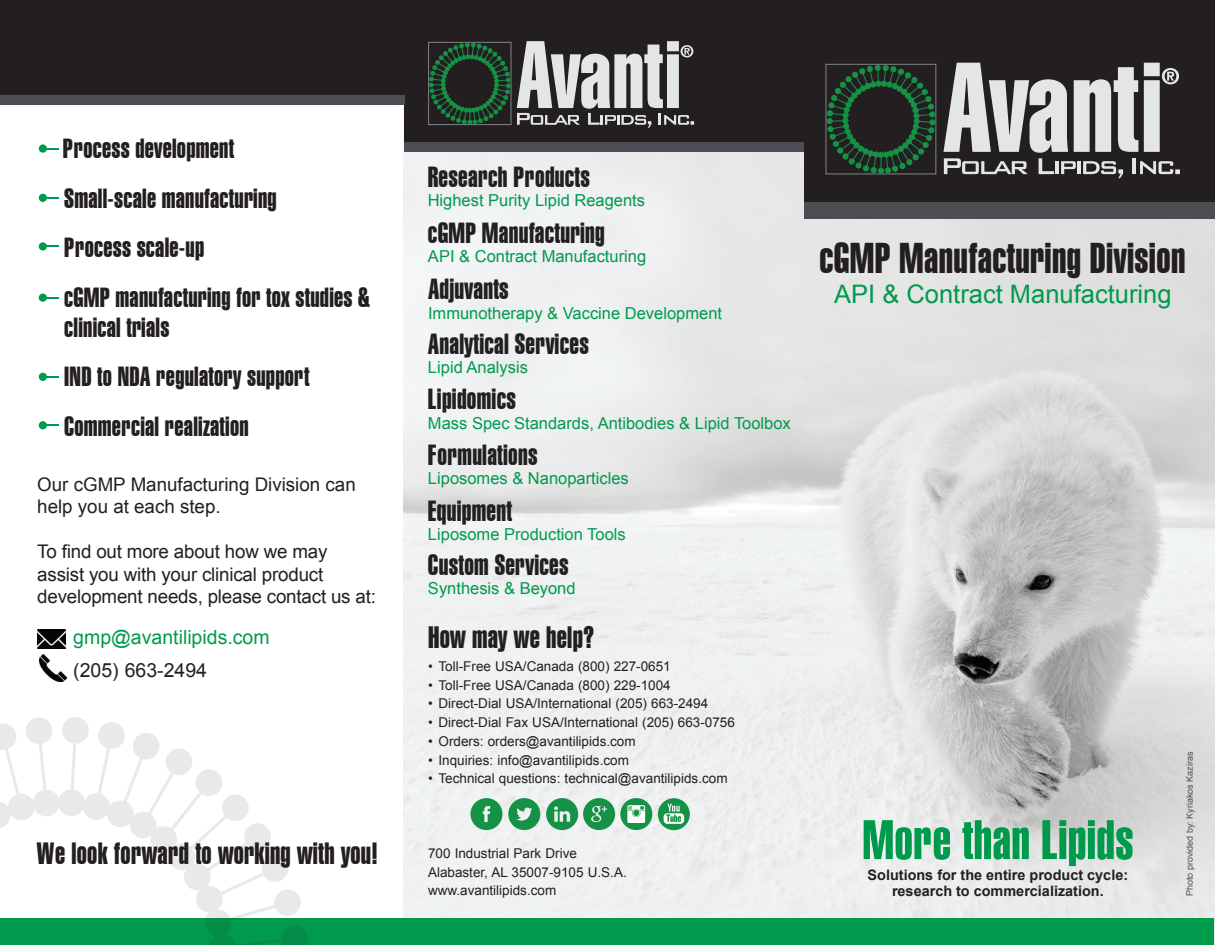
<style>
.page{position:relative;width:1215px;height:945px;background:#fff}
.page>*{position:absolute;margin:0;border:0;box-sizing:border-box;transform-origin:0 0}
.t1{font:54px "Swiss 911 BT Extra Compressed";letter-spacing:.01em;color:#009a4d}
.t2{font:42px "Swiss 911 BT Extra Compressed";letter-spacing:.01em;color:#231f20}
.t3{font:30.15px "Swiss 911 BT Extra Compressed";letter-spacing:.01em;color:#231f20}
.t4{font:30px "Swiss 911 BT Extra Compressed";letter-spacing:.01em;color:#231f20}
.t5{font:28.35px "Swiss 911 BT Extra Compressed";letter-spacing:.01em;color:#231f20}
.t6{font:27px/30px "Swiss 911 BT Extra Compressed";letter-spacing:.01em;color:#231f20}
.t7{font:25.5px "Arial";color:#009a4d}
.t8{font:19.5px "Arial";color:#009a4d}
.t9{font:19.5px "Arial";color:#231f20}
.t10{font:18.75px/22.5px "Arial";letter-spacing:-.01em;color:#231f20}
.t11{font:16.5px "Arial";color:#009a4d}
.t12{font:700 14.4px/15.6px "Arial";color:#231f20;text-align:center}
.t13{font:13.5px "Arial";color:#231f20}
.t14{font:9px "Arial";color:#4d4e53}
</style>
<div class="page">
<img style="left:404px;top:151px;width:811px;height:794px">
<div style="left:804px;top:0;width:411px;height:202px;background:#231f20"></div>
<div style="left:804px;top:202px;width:411px;height:17px;background:#4d4e53"></div>
<div style="left:825px;top:64px;width:111px;height:110px;border:1px solid #808285"></div>
<svg style="left:827px;top:65px;width:108px;height:109px"></svg>
<svg style="left:943px;top:63px;width:237px;height:115px"></svg>
<div style="left:404px;top:0;width:400px;height:142px;background:#231f20"></div>
<div style="left:404px;top:142px;width:400px;height:9px;background:#4d4e53"></div>
<div style="left:428px;top:42px;width:83px;height:83px;border:1px solid #808285"></div>
<svg style="left:429px;top:43px;width:82px;height:81px"></svg>
<svg style="left:517px;top:41px;width:177px;height:87px"></svg>
<div style="left:0;top:918px;width:1214px;height:27px;background:#009a4d"></div>
<svg style="left:47px;top:148px;width:12px;height:1px"></svg>
<div style="left:39px;top:144px;width:8px;height:9px;background:#009a4d;border-radius:50%"></div>
<svg style="left:47px;top:197px;width:12px;height:1px"></svg>
<div style="left:39px;top:194px;width:8px;height:8px;background:#009a4d;border-radius:50%"></div>
<svg style="left:47px;top:246px;width:12px;height:1px"></svg>
<div style="left:39px;top:242px;width:8px;height:9px;background:#009a4d;border-radius:50%"></div>
<svg style="left:47px;top:297px;width:12px;height:1px"></svg>
<div style="left:39px;top:294px;width:8px;height:8px;background:#009a4d;border-radius:50%"></div>
<svg style="left:47px;top:376px;width:12px;height:1px"></svg>
<div style="left:39px;top:373px;width:8px;height:8px;background:#009a4d;border-radius:50%"></div>
<svg style="left:47px;top:425px;width:12px;height:1px"></svg>
<div style="left:39px;top:421px;width:8px;height:8px;background:#009a4d;border-radius:50%"></div>
<div style="left:59px;top:791px;width:25px;height:24px;background:#e9e9e9;border-radius:50%"></div>
<div style="left:58px;top:789px;width:27px;height:27px;border:3px solid #231f20;border-radius:50%"></div>
<div style="left:63px;top:718px;width:25px;height:24px;background:#e9e9e9;border-radius:50%"></div>
<div style="left:62px;top:717px;width:27px;height:27px;border:3px solid #231f20;border-radius:50%"></div>
<svg style="left:68px;top:720px;width:240px;height:225px"></svg>
<svg style="left:0;top:717px;width:62px;height:111px"></svg>
<div style="left:0;top:1px;width:404px;height:94px;background:#231f20"></div>
<div style="left:0;top:95px;width:404px;height:10px;background:#4d4e53"></div>
<img style="left:40px;top:655px;width:27px;height:27px">
<img style="left:38px;top:629px;width:28px;height:20px">
<svg style="left:470px;top:798px;width:32px;height:32px"></svg>
<svg style="left:508px;top:798px;width:32px;height:32px"></svg>
<svg style="left:546px;top:798px;width:69px;height:32px"></svg>
<div style="left:620px;top:798px;width:32px;height:32px;background:#159246;border-radius:50%"></div>
<svg style="left:627px;top:805px;width:18px;height:18px"></svg>
<div style="left:658px;top:798px;width:32px;height:32px;background:#159246;border-radius:50%"></div>
<svg style="left:664px;top:804px;width:20px;height:20px"></svg>
<p class="t6" style="left:63px;top:134px;width:173px">Process development</p>
<p class="t6" style="left:64px;top:184px;width:214px">Small-scale manufacturing</p>
<p class="t6" style="left:64px;top:233px;width:141px">Process scale-up</p>
<p class="t6" style="left:64px;top:283px;width:307px">cGMP manufacturing for tox studies &amp; clinical trials</p>
<p class="t6" style="left:64px;top:362px;width:247px">IND to NDA regulatory support</p>
<p class="t6" style="left:64px;top:412px;width:186px">Commercial realization</p>
<p class="t10" style="left:37px;top:473px;width:320px">Our cGMP Manufacturing Division can help you at each step.</p>
<p class="t10" style="left:37px;top:541px;width:340px">To find out more about how we may assist you with your clinical product development needs, please contact us at:</p>
<p class="t8" style="left:73px;top:624px;width:198px">gmp@avantilipids.com</p>
<p class="t9" style="left:73px;top:657px;width:135px">(205) 663-2494</p>
<p class="t4" style="left:37px;top:837px;width:343px">We look forward to working with you!</p>
<p class="t5" style="left:428px;top:161px;width:164px">Research Products</p>
<p class="t11" style="left:428px;top:189px;width:219px">Highest Purity Lipid Reagents</p>
<p class="t5" style="left:428px;top:217px;width:178px">cGMP Manufacturing</p>
<p class="t11" style="left:428px;top:245px;width:220px">API &amp; Contract Manufacturing</p>
<p class="t5" style="left:428px;top:273px;width:82px">Adjuvants</p>
<p class="t11" style="left:428px;top:302px;width:296px">Immunotherapy &amp; Vaccine Development</p>
<p class="t5" style="left:428px;top:328px;width:162px">Analytical Services</p>
<p class="t11" style="left:428px;top:357px;width:101px">Lipid Analysis</p>
<p class="t5" style="left:428px;top:383px;width:89px">Lipidomics</p>
<p class="t11" style="left:428px;top:412px;width:364px">Mass Spec Standards, Antibodies &amp; Lipid Toolbox</p>
<p class="t5" style="left:428px;top:439px;width:111px">Formulations</p>
<p class="t11" style="left:428px;top:467px;width:202px">Liposomes &amp; Nanoparticles</p>
<p class="t5" style="left:428px;top:495px;width:86px">Equipment</p>
<p class="t11" style="left:428px;top:523px;width:199px">Liposome Production Tools</p>
<p class="t5" style="left:428px;top:549px;width:142px">Custom Services</p>
<p class="t11" style="left:428px;top:578px;width:149px">Synthesis &amp; Beyond</p>
<p class="t3" style="left:428px;top:620px;width:168px">How may we help?</p>
<p class="t13" style="left:428px;top:657px;width:244px">• Toll-Free USA/Canada (800) 227-0651</p>
<p class="t13" style="left:428px;top:676px;width:244px">• Toll-Free USA/Canada (800) 229-1004</p>
<p class="t13" style="left:428px;top:695px;width:282px">• Direct-Dial USA/International (205) 663-2494</p>
<p class="t13" style="left:428px;top:714px;width:308px">• Direct-Dial Fax USA/International (205) 663-0756</p>
<p class="t13" style="left:428px;top:732px;width:209px">• Orders: orders@avantilipids.com</p>
<p class="t13" style="left:428px;top:751px;width:202px">• Inquiries: info@avantilipids.com</p>
<p class="t13" style="left:428px;top:770px;width:301px">• Technical questions: technical@avantilipids.com</p>
<p class="t13" style="left:428px;top:845px;width:150px">700 Industrial Park Drive</p>
<p class="t13" style="left:428px;top:864px;width:200px">Alabaster, AL 35007-9105 U.S.A.</p>
<p class="t13" style="left:428px;top:882px;width:130px">www.avantilipids.com</p>
<p class="t2" style="left:819px;top:235px;width:368px">cGMP Manufacturing Division</p>
<p class="t7" style="left:834px;top:277px;width:339px">API &amp; Contract Manufacturing</p>
<p class="t1" style="left:862px;top:810px;width:272px">More than Lipids</p>
<p class="t12" style="left:868px;top:868px;width:262px">Solutions for the entire product cycle: research to commercialization.</p>
<p class="t14" style="left:1184px;top:896px;width:146px;rotate:-90deg">Photo provided by: Kyriakos Kaziras</p>
</div>
